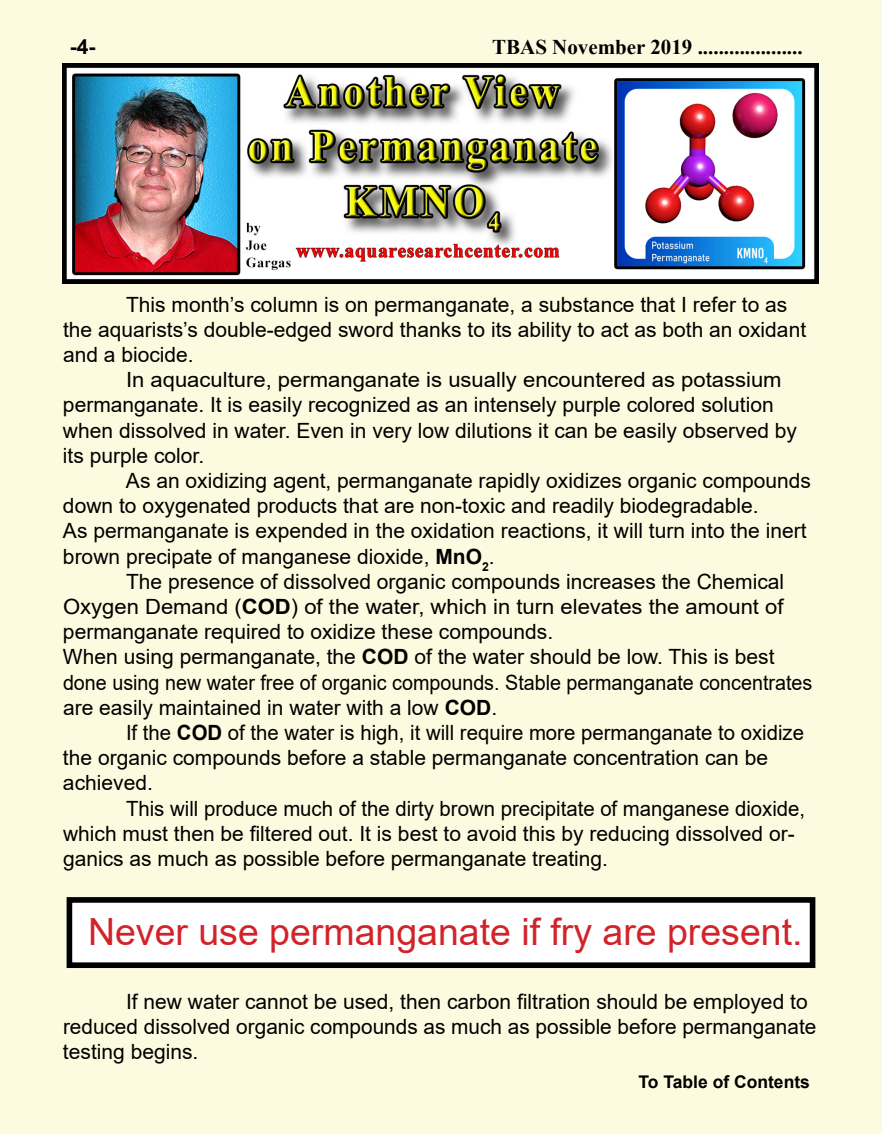
<style>
.page{position:relative;width:882px;height:1134px;background:#fdfbdf}
.page>*{position:absolute;margin:0;border:0;box-sizing:border-box;transform-origin:0 0}
.t1{font:37.45px "Arial";color:#d2232a}
.t2{font:35px "Arial";color:#d2232a}
.t3{font:21px/25.2px "Arial";color:#000}
.t4{font:21px/25.2px "Arial";color:#000;scale:1.05 1}
.t5{font:700 21px "Times New Roman";color:#000}
.t6{font:700 21px "Arial";color:#000}
.t7{font:700 17.5px "Arial";color:#000}
.s1{font-weight:700}
</style>
<div class="page">
<div style="left:69px;top:900px;width:744px;height:65px;background:#fff"></div>
<div style="left:67px;top:897px;width:748px;height:71px;border:6px solid #000"></div>
<img style="left:62px;top:63px;width:756px;height:221px">
<p class="t6" style="left:70px;top:32px;width:27px">-4-</p>
<p class="t5" style="left:492px;top:32px;width:312px">TBAS November 2019 ....................</p>
<p class="t3" style="left:63px;top:291px;width:745px;text-indent:63px">This month’s column is on permanganate, a substance that I refer to as the aquarists’s double-edged sword thanks to its ability to act as both an oxidant and a biocide.</p>
<p class="t4" style="left:63px;top:367px;width:701px;text-indent:63px">In aquaculture, permanganate is usually encountered as potassium permanganate. It is easily recognized as an intensely purple colored solution when dissolved in water. Even in very low dilutions it can be easily observed by its purple color.</p>
<p class="t3" style="left:63px;top:468px;width:750px;text-indent:63px">As an oxidizing agent, permanganate rapidly oxidizes organic compounds down to oxygenated products that are non-toxic and readily biodegradable.<br>As permanganate is expended in the oxidation reactions, it will turn into the inert brown precipate of manganese dioxide, <span class="s1">MnO</span><sub>2</sub>.</p>
<p class="t3" style="left:63px;top:569px;width:751px;text-indent:63px">The presence of dissolved organic compounds increases the Chemical Oxygen Demand (<span class="s1">COD</span>) of the water, which in turn elevates the amount of permanganate required to oxidize these compounds.<br>When using permanganate, the <span class="s1">COD</span> of the water should be low. This is best done using new water free of organic compounds. Stable permanganate concentrates are easily maintained in water with a low <span class="s1">COD</span>.</p>
<p class="t3" style="left:63px;top:720px;width:743px;text-indent:63px">If the <span class="s1">COD</span> of the water is high, it will require more permanganate to oxidize the organic compounds before a stable permanganate concentration can be achieved.</p>
<p class="t3" style="left:63px;top:795px;width:744px;text-indent:63px">This will produce much of the dirty brown precipitate of manganese dioxide, which must then be filtered out. It is best to avoid this by reducing dissolved or&shy;ganics as much as possible before permanganate treating.</p>
<h1 class="t1" style="left:88px;top:906px;width:716px">Never use permanganate if fry are present.</h1>
<h2 class="t2" style="left:107px;top:922px;width:669px">Never use permanganate if fry are present.</h2>
<p class="t3" style="left:63px;top:989px;width:755px;text-indent:63px">If new water cannot be used, then carbon filtration should be employed to reduced dissolved organic compounds as much as possible before permanganate testing begins.</p>
<p class="t7" style="left:639px;top:1070px;width:173px">To Table of Contents</p>
</div>
